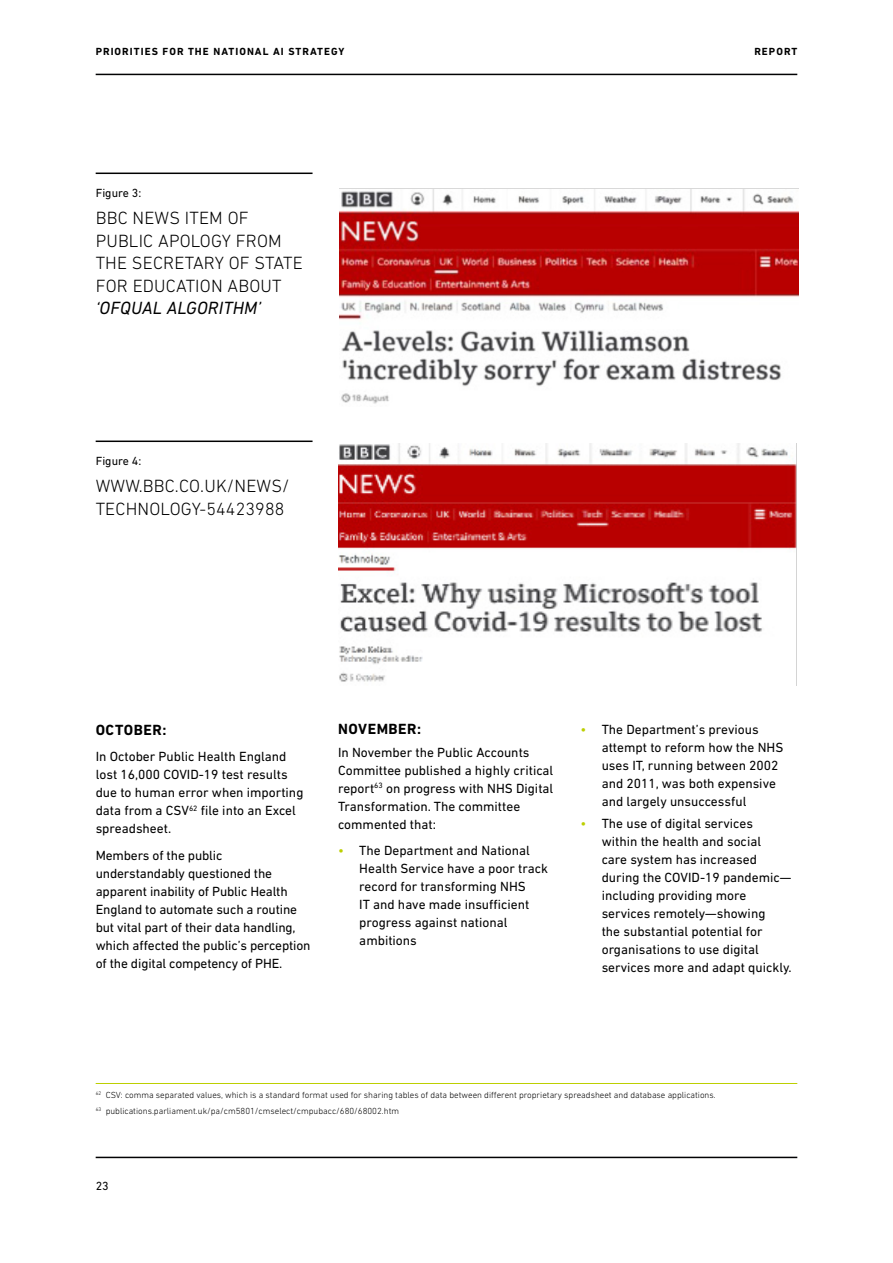
<style>
.page{position:relative;width:893px;height:1263px;background:#fff}
.page>*{position:absolute;margin:0;border:0;box-sizing:border-box;transform-origin:0 0}
.t1{font:300 18px/22.5px "DIN Next LT Pro";letter-spacing:.01em;color:#000}
.t2{font:italic 18px "DIN Next LT Pro";letter-spacing:.01em;color:#000}
.t3{font:700 15px "DIN Next LT Pro";letter-spacing:.035em;color:#000}
.t4{font:13.5px/18px "DIN Next LT Pro";color:#000}
.t5{font:12px "DIN Next LT Pro";color:#000}
.t6{font:700 10.5px "DIN Next LT Pro";letter-spacing:.1em;color:#000}
.t7{font:300 9px/16.2px "DIN Next LT Pro";color:#000}
.s1{color:#bccf00}
</style>
<div class="page">
<hr style="left:96px;top:440px;width:217px;height:2px;background:#000">
<img style="left:338px;top:443px;width:459px;height:242px">
<hr style="left:96px;top:1083px;width:701px;height:1px;background:#bccf00">
<hr style="left:96px;top:173px;width:217px;height:1px;background:#000">
<img style="left:339px;top:188px;width:459px;height:216px">
<hr style="left:96px;top:74px;width:701px;height:1px;background:#020203">
<hr style="left:96px;top:1157px;width:701px;height:1px;background:#020203">
<p class="t6" style="left:96px;top:45px;width:250px">PRIORITIES FOR THE NATIONAL AI STRATEGY</p>
<p class="t6" style="left:754px;top:45px;width:45px">REPORT</p>
<p class="t5" style="left:96px;top:186px;width:47px">Figure 3:</p>
<h1 class="t1" style="left:96px;top:207px;width:209px">BBC NEWS ITEM OF<br>PUBLIC APOLOGY FROM<br>THE SECRETARY OF STATE<br>FOR EDUCATION ABOUT</h1>
<h1 class="t2" style="left:96px;top:298px;width:167px">‘OFQUAL ALGORITHM’</h1>
<p class="t5" style="left:96px;top:454px;width:47px">Figure 4:</p>
<h1 class="t1" style="left:96px;top:475px;width:195px">WWW.BBC.CO.UK/NEWS/<br>TECHNOLOGY-54423988</h1>
<p class="t3" style="left:96px;top:721px;width:72px">OCTOBER:</p>
<p class="t4" style="left:96px;top:748px;width:209px">In October Public Health England lost 16,000 COVID-19 test results due to human error when importing data from a CSV<sup>62</sup> file into an Excel spreadsheet.</p>
<p class="t4" style="left:96px;top:846px;width:216px">Members of the public understandably questioned the apparent inability of Public Health England to automate such a routine but vital part of their data handling, which affected the public’s perception of the digital competency of PHE.</p>
<p class="t3" style="left:338px;top:720px;width:85px">NOVEMBER:</p>
<p class="t4" style="left:338px;top:743px;width:217px">In November the Public Accounts<br>Committee published a highly critical report<sup>63</sup> on progress with NHS Digital<br>Transformation. The committee commented that:</p>
<p class="t4" style="left:359px;top:841px;width:190px;text-indent:-21px"><span class="s1">•</span> The Department and National<br>Health Service have a poor track record for transforming NHS<br>IT and have made insufficient progress against national ambitions</p>
<p class="t4" style="left:602px;top:720px;width:183px;text-indent:-21px"><span class="s1">•</span> The Department’s previous attempt to reform how the NHS uses IT, running between 2002 and 2011, was both expensive and largely unsuccessful</p>
<p class="t4" style="left:602px;top:814px;width:192px;text-indent:-21px"><span class="s1">•</span> The use of digital services within the health and social<br>care system has increased during the COVID-19 pandemic— including providing more services remotely—showing<br>the substantial potential for organisations to use digital services more and adapt quickly.</p>
<p class="t7" style="left:96px;top:1087px;width:622px"><sup>62</sup> CSV: comma separated values, which is a standard format used for sharing tables of data between different proprietary spreadsheet and database applications.<br><sup>63</sup> publications.parliament.uk/pa/cm5801/cmselect/cmpubacc/680/68002.htm</p>
<p class="t5" style="left:96px;top:1179px;width:15px">23</p>
</div>
